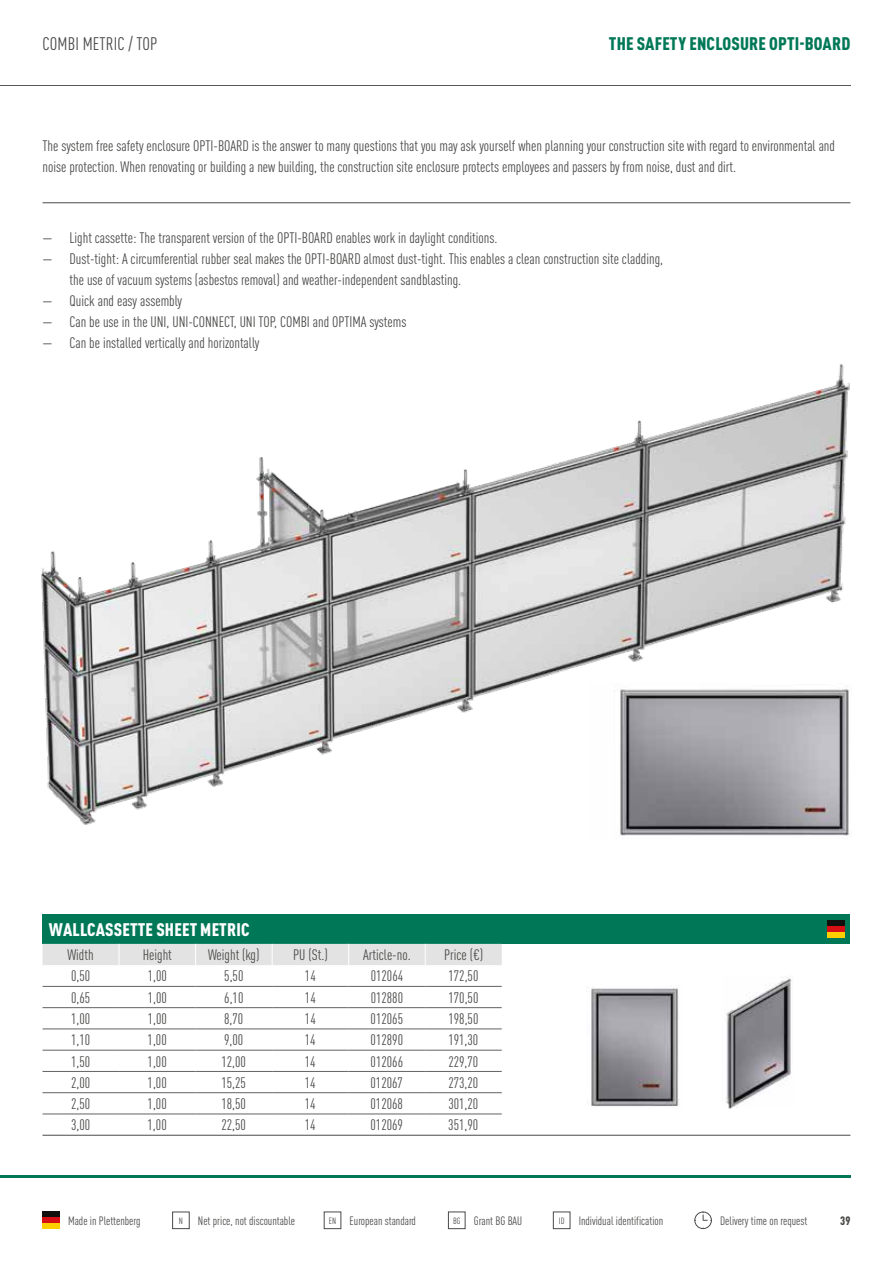
<style>
.page{position:relative;width:893px;height:1263px;background:#fff}
.page>*{position:absolute;margin:0;border:0;box-sizing:border-box;transform-origin:0 0}
.t1{font:900 condensed 18px "DIN Pro";letter-spacing:.01em;color:#007858}
.t2{font:900 condensed 18px "DIN Pro";letter-spacing:.01em;color:#fff}
.t3{font:condensed 18px "DIN Pro";letter-spacing:.01em;color:#4a4a49}
.t4{font:condensed 15px/21px "DIN Pro";color:#4a4a49}
.t5{font:condensed 12px "DIN Pro";color:#4a4a49}
.t6{font:900 condensed 12px "DIN Pro";color:#4a4a49}
.s1{font-size:9px}
</style>
<div class="page">
<hr style="left:0;top:85px;width:850px;height:1px;background:#575756">
<hr style="left:0;top:1176px;width:850px;height:2px;background:#007858">
<div style="left:448px;top:1212px;width:17px;height:17px;border:1px solid #4a4a49"></div>
<div style="left:324px;top:1212px;width:17px;height:17px;border:1px solid #4a4a49"></div>
<div style="left:695px;top:1212px;width:17px;height:17px;border:1px solid #4a4a49;border-radius:50%"></div>
<svg style="left:703px;top:1212px;width:9px;height:9px"></svg>
<div style="left:553px;top:1212px;width:17px;height:17px;border:1px solid #4a4a49"></div>
<div style="left:172px;top:1212px;width:17px;height:17px;border:1px solid #4a4a49"></div>
<div style="left:43px;top:1212px;width:17px;height:17px;background:#12100d"></div>
<div style="left:43px;top:1217px;width:17px;height:12px;background:#d70f15"></div>
<div style="left:43px;top:1223px;width:17px;height:6px;background:#fecf00"></div>
<img style="left:41px;top:364px;width:809px;height:475px">
<hr style="left:43px;top:202px;width:807px;height:1px;background:#4a4a49">
<hr style="left:43px;top:1135px;width:807px;height:1px;background:#4a4a49">
<div style="left:43px;top:914px;width:807px;height:30px;background:#007858"></div>
<div style="left:43px;top:944px;width:459px;height:21px;background:#e3e3e3"></div>
<hr style="left:43px;top:986px;width:76px;height:1px;background:#646363">
<hr style="left:119px;top:986px;width:77px;height:1px;background:#646363">
<hr style="left:196px;top:986px;width:76px;height:1px;background:#646363">
<hr style="left:272px;top:986px;width:77px;height:1px;background:#646363">
<hr style="left:349px;top:986px;width:76px;height:1px;background:#646363">
<hr style="left:425px;top:986px;width:77px;height:1px;background:#646363">
<hr style="left:43px;top:1007px;width:76px;height:1px;background:#646363">
<hr style="left:119px;top:1007px;width:77px;height:1px;background:#646363">
<hr style="left:196px;top:1007px;width:76px;height:1px;background:#646363">
<hr style="left:272px;top:1007px;width:77px;height:1px;background:#646363">
<hr style="left:349px;top:1007px;width:76px;height:1px;background:#646363">
<hr style="left:425px;top:1007px;width:77px;height:1px;background:#646363">
<hr style="left:43px;top:1029px;width:76px;height:1px;background:#646363">
<hr style="left:119px;top:1029px;width:77px;height:1px;background:#646363">
<hr style="left:196px;top:1029px;width:76px;height:1px;background:#646363">
<hr style="left:272px;top:1029px;width:77px;height:1px;background:#646363">
<hr style="left:349px;top:1029px;width:76px;height:1px;background:#646363">
<hr style="left:425px;top:1029px;width:77px;height:1px;background:#646363">
<hr style="left:43px;top:1050px;width:76px;height:1px;background:#646363">
<hr style="left:119px;top:1050px;width:77px;height:1px;background:#646363">
<hr style="left:196px;top:1050px;width:76px;height:1px;background:#646363">
<hr style="left:272px;top:1050px;width:77px;height:1px;background:#646363">
<hr style="left:349px;top:1050px;width:76px;height:1px;background:#646363">
<hr style="left:425px;top:1050px;width:77px;height:1px;background:#646363">
<hr style="left:43px;top:1071px;width:76px;height:1px;background:#646363">
<hr style="left:119px;top:1071px;width:77px;height:1px;background:#646363">
<hr style="left:196px;top:1071px;width:76px;height:1px;background:#646363">
<hr style="left:272px;top:1071px;width:77px;height:1px;background:#646363">
<hr style="left:349px;top:1071px;width:76px;height:1px;background:#646363">
<hr style="left:425px;top:1071px;width:77px;height:1px;background:#646363">
<hr style="left:43px;top:1092px;width:76px;height:1px;background:#646363">
<hr style="left:119px;top:1092px;width:77px;height:1px;background:#646363">
<hr style="left:196px;top:1092px;width:76px;height:1px;background:#646363">
<hr style="left:272px;top:1092px;width:77px;height:1px;background:#646363">
<hr style="left:349px;top:1092px;width:76px;height:1px;background:#646363">
<hr style="left:425px;top:1092px;width:77px;height:1px;background:#646363">
<hr style="left:43px;top:1114px;width:76px;height:1px;background:#646363">
<hr style="left:119px;top:1114px;width:77px;height:1px;background:#646363">
<hr style="left:196px;top:1114px;width:76px;height:1px;background:#646363">
<hr style="left:272px;top:1114px;width:77px;height:1px;background:#646363">
<hr style="left:349px;top:1114px;width:76px;height:1px;background:#646363">
<hr style="left:425px;top:1114px;width:77px;height:1px;background:#646363">
<img style="left:591px;top:985px;width:88px;height:121px">
<img style="left:726px;top:976px;width:66px;height:132px">
<svg style="left:827px;top:921px;width:17px;height:6px"></svg>
<div style="left:827px;top:927px;width:17px;height:11px;background:#d70f15"></div>
<div style="left:827px;top:932px;width:17px;height:6px;background:#fecf00"></div>
<p class="t3" style="left:43px;top:31px;width:116px">COMBI METRIC / TOP</p>
<p class="t1" style="left:609px;top:30px;width:243px">THE SAFETY ENCLOSURE OPTI-BOARD</p>
<p class="t4" style="left:43px;top:135px;width:794px">The system free safety enclosure OPTI-BOARD is the answer to many questions that you may ask yourself when planning your construction site with regard to environmental and noise protection. When renovating or building a new building, the construction site enclosure protects employees and passers by from noise, dust and dirt.</p>
<p class="t4" style="left:43px;top:226px;width:456px">― Light cassette: The transparent version of the OPTI-BOARD enables work in daylight conditions.</p>
<p class="t4" style="left:43px;top:247px;width:622px">― Dust-tight: A circumferential rubber seal makes the OPTI-BOARD almost dust-tight. This enables a clean construction site cladding,</p>
<p class="t4" style="left:70px;top:268px;width:393px">the use of vacuum systems (asbestos removal) and weather-independent sandblasting.</p>
<p class="t4" style="left:43px;top:289px;width:141px">― Quick and easy assembly</p>
<p class="t4" style="left:43px;top:310px;width:365px">― Can be use in the UNI, UNI-CONNECT, UNI TOP, COMBI and OPTIMA systems</p>
<p class="t4" style="left:43px;top:331px;width:218px">― Can be installed vertically and horizontally</p>
<p class="t2" style="left:49px;top:916px;width:202px">WALLCASSETTE SHEET METRIC</p>
<p class="t4" style="left:67px;top:943px;width:28px">Width</p>
<p class="t4" style="left:143px;top:943px;width:31px">Height</p>
<p class="t4" style="left:208px;top:943px;width:53px">Weight (kg)</p>
<p class="t4" style="left:293px;top:943px;width:36px">PU (St.)</p>
<p class="t4" style="left:363px;top:943px;width:49px">Article-no.</p>
<p class="t4" style="left:444px;top:943px;width:41px">Price (€)</p>
<p class="t4" style="left:71px;top:965px;width:21px">0,50</p>
<p class="t4" style="left:148px;top:965px;width:21px">1,00</p>
<p class="t4" style="left:224px;top:965px;width:21px">5,50</p>
<p class="t4" style="left:305px;top:965px;width:12px">14</p>
<p class="t4" style="left:371px;top:965px;width:34px">012064</p>
<p class="t4" style="left:448px;top:965px;width:32px">172,50</p>
<p class="t4" style="left:71px;top:986px;width:21px">0,65</p>
<p class="t4" style="left:148px;top:986px;width:21px">1,00</p>
<p class="t4" style="left:224px;top:986px;width:21px">6,10</p>
<p class="t4" style="left:305px;top:986px;width:12px">14</p>
<p class="t4" style="left:371px;top:986px;width:34px">012880</p>
<p class="t4" style="left:448px;top:986px;width:31px">170,50</p>
<p class="t4" style="left:71px;top:1007px;width:21px">1,00</p>
<p class="t4" style="left:148px;top:1007px;width:21px">1,00</p>
<p class="t4" style="left:224px;top:1007px;width:21px">8,70</p>
<p class="t4" style="left:305px;top:1007px;width:12px">14</p>
<p class="t4" style="left:371px;top:1007px;width:34px">012065</p>
<p class="t4" style="left:448px;top:1007px;width:32px">198,50</p>
<p class="t4" style="left:71px;top:1028px;width:21px">1,10</p>
<p class="t4" style="left:148px;top:1028px;width:21px">1,00</p>
<p class="t4" style="left:224px;top:1028px;width:21px">9,00</p>
<p class="t4" style="left:305px;top:1028px;width:12px">14</p>
<p class="t4" style="left:371px;top:1028px;width:34px">012890</p>
<p class="t4" style="left:448px;top:1028px;width:31px">191,30</p>
<p class="t4" style="left:71px;top:1050px;width:21px">1,50</p>
<p class="t4" style="left:148px;top:1050px;width:21px">1,00</p>
<p class="t4" style="left:221px;top:1050px;width:26px">12,00</p>
<p class="t4" style="left:305px;top:1050px;width:12px">14</p>
<p class="t4" style="left:371px;top:1050px;width:34px">012066</p>
<p class="t4" style="left:448px;top:1050px;width:32px">229,70</p>
<p class="t4" style="left:71px;top:1071px;width:21px">2,00</p>
<p class="t4" style="left:148px;top:1071px;width:21px">1,00</p>
<p class="t4" style="left:221px;top:1071px;width:26px">15,25</p>
<p class="t4" style="left:305px;top:1071px;width:12px">14</p>
<p class="t4" style="left:371px;top:1071px;width:34px">012067</p>
<p class="t4" style="left:448px;top:1071px;width:32px">273,20</p>
<p class="t4" style="left:71px;top:1092px;width:21px">2,50</p>
<p class="t4" style="left:148px;top:1092px;width:21px">1,00</p>
<p class="t4" style="left:221px;top:1092px;width:26px">18,50</p>
<p class="t4" style="left:305px;top:1092px;width:12px">14</p>
<p class="t4" style="left:371px;top:1092px;width:34px">012068</p>
<p class="t4" style="left:448px;top:1092px;width:31px">301,20</p>
<p class="t4" style="left:71px;top:1114px;width:21px">3,00</p>
<p class="t4" style="left:148px;top:1114px;width:21px">1,00</p>
<p class="t4" style="left:221px;top:1114px;width:26px">22,50</p>
<p class="t4" style="left:305px;top:1114px;width:12px">14</p>
<p class="t4" style="left:371px;top:1114px;width:34px">012069</p>
<p class="t4" style="left:448px;top:1114px;width:31px">351,90</p>
<p class="t5" style="left:68px;top:1212px;width:74px">Made in Plettenberg</p>
<p class="t5" style="left:179px;top:1212px;width:118px"><span class="s1">N</span> Net price, not discountable</p>
<p class="t5" style="left:329px;top:1212px;width:89px"><span class="s1">EN</span> European standard</p>
<p class="t5" style="left:453px;top:1212px;width:71px"><span class="s1">BG</span> Grant BG BAU</p>
<p class="t5" style="left:559px;top:1212px;width:106px"><span class="s1">ID</span> Individual identification</p>
<p class="t5" style="left:720px;top:1212px;width:89px">Delivery time on request</p>
<p class="t6" style="left:840px;top:1212px;width:12px">39</p>
</div>
